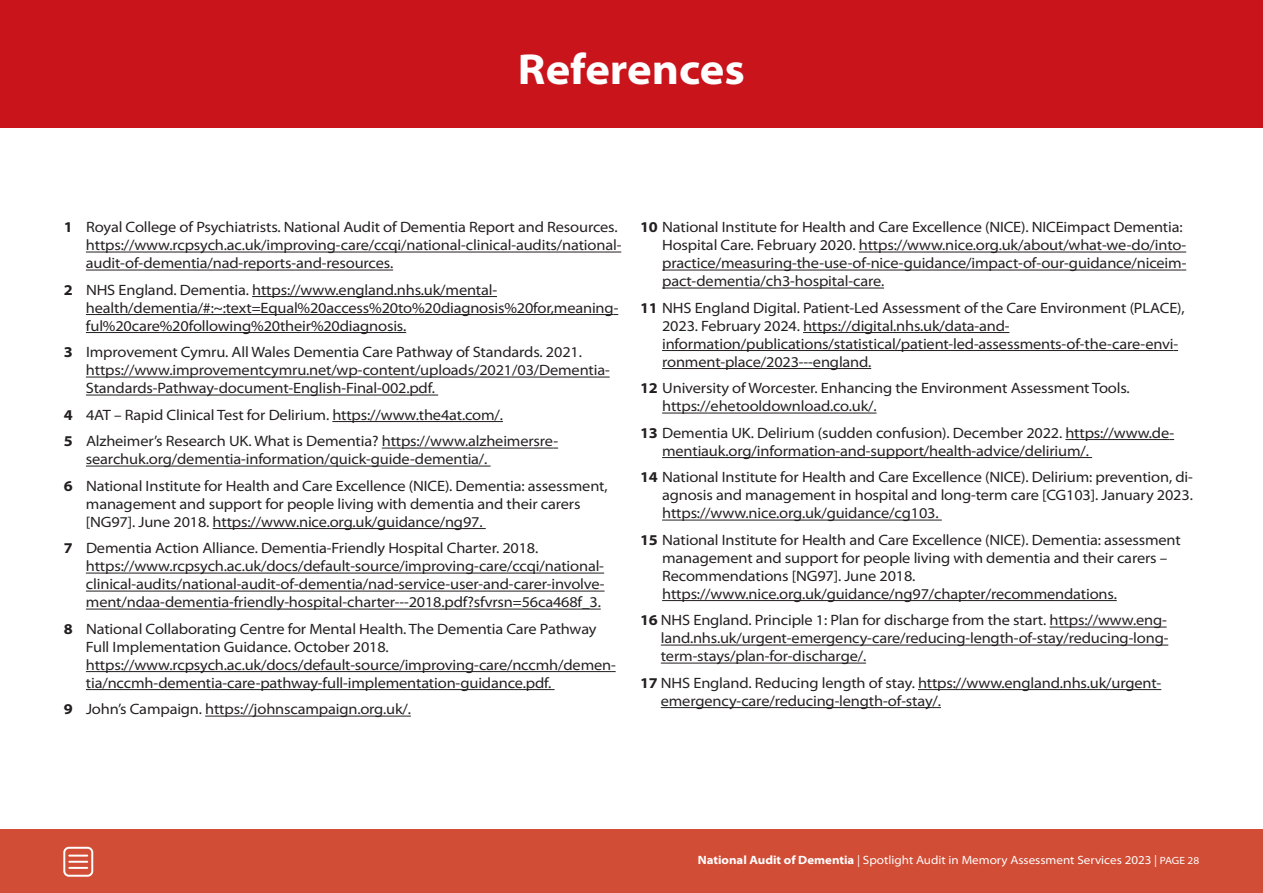
<style>
.page{position:relative;width:1263px;height:893px;background:#fff}
.page>*{position:absolute;margin:0;border:0;box-sizing:border-box;transform-origin:0 0}
.t1{font:700 semi-expanded 43.5px "Myriad Pro";color:#fff}
.t2{font:semi-expanded 15px/18px "Myriad Pro";letter-spacing:-.01em;color:#231f20}
.t3{font:semi-expanded 12px "Myriad Pro";color:#fff}
.s1{font-weight:700}
.s2{font-size:10.5px}
</style>
<div class="page">
<div style="left:0;top:829px;width:1263px;height:64px;background:#d24d36"></div>
<div style="left:63px;top:847px;width:30px;height:30px;border:2px solid #fff;border-radius:5px"></div>
<svg style="left:69px;top:855px;width:18px;height:14px"></svg>
<div style="left:0;top:0;width:1263px;height:128px;background:#ca141c"></div>
<hr style="left:86px;top:252px;width:535px;height:1px;background:#231f20">
<hr style="left:86px;top:270px;width:307px;height:1px;background:#231f20">
<hr style="left:252px;top:296px;width:245px;height:1px;background:#231f20">
<hr style="left:86px;top:314px;width:528px;height:1px;background:#231f20">
<hr style="left:86px;top:332px;width:320px;height:1px;background:#231f20">
<hr style="left:86px;top:377px;width:524px;height:1px;background:#231f20">
<hr style="left:86px;top:395px;width:352px;height:1px;background:#231f20">
<hr style="left:332px;top:421px;width:171px;height:1px;background:#231f20">
<hr style="left:382px;top:448px;width:171px;height:1px;background:#231f20">
<hr style="left:86px;top:466px;width:405px;height:1px;background:#231f20">
<hr style="left:213px;top:528px;width:273px;height:1px;background:#231f20">
<hr style="left:86px;top:573px;width:518px;height:1px;background:#231f20">
<hr style="left:86px;top:591px;width:514px;height:1px;background:#231f20">
<hr style="left:86px;top:609px;width:515px;height:1px;background:#231f20">
<hr style="left:86px;top:671px;width:525px;height:1px;background:#231f20">
<hr style="left:86px;top:689px;width:468px;height:1px;background:#231f20">
<hr style="left:205px;top:716px;width:206px;height:1px;background:#231f20">
<hr style="left:859px;top:252px;width:327px;height:1px;background:#231f20">
<hr style="left:662px;top:270px;width:520px;height:1px;background:#231f20">
<hr style="left:662px;top:288px;width:222px;height:1px;background:#231f20">
<hr style="left:803px;top:332px;width:206px;height:1px;background:#231f20">
<hr style="left:662px;top:350px;width:511px;height:1px;background:#231f20">
<hr style="left:662px;top:368px;width:209px;height:1px;background:#231f20">
<hr style="left:662px;top:413px;width:214px;height:1px;background:#231f20">
<hr style="left:1065px;top:439px;width:104px;height:1px;background:#231f20">
<hr style="left:662px;top:457px;width:430px;height:1px;background:#231f20">
<hr style="left:662px;top:520px;width:280px;height:1px;background:#231f20">
<hr style="left:662px;top:600px;width:455px;height:1px;background:#231f20">
<hr style="left:1049px;top:627px;width:113px;height:1px;background:#231f20">
<hr style="left:661px;top:645px;width:507px;height:1px;background:#231f20">
<hr style="left:661px;top:663px;width:205px;height:1px;background:#231f20">
<hr style="left:918px;top:689px;width:243px;height:1px;background:#231f20">
<hr style="left:661px;top:707px;width:280px;height:1px;background:#231f20">
<h1 class="t1" style="left:518px;top:53px;width:229px">References</h1>
<p class="t2" style="left:86px;top:219px;width:537px;text-indent:-22px"><span class="s1">1</span> Royal College of Psychiatrists. National Audit of Dementia Report and Resources. https://www.rcpsych.ac.uk/improving-care/ccqi/national-clinical-audits/national&shy;audit-of-dementia/nad-reports-and-resources.</p>
<p class="t2" style="left:86px;top:282px;width:534px;text-indent:-22px"><span class="s1">2</span> NHS England. Dementia. https://www.england.nhs.uk/mental&shy;health/dementia/#:~:text=Equal%20access%20to%20diagnosis%20for,meaning&shy;ful%20care%20following%20their%20diagnosis.</p>
<p class="t2" style="left:86px;top:344px;width:525px;text-indent:-22px"><span class="s1">3</span> Improvement Cymru. All Wales Dementia Care Pathway of Standards. 2021. https://www.improvementcymru.net/wp-content/uploads/2021/03/Dementia-<br>Standards-Pathway-document-English-Final-002.pdf.</p>
<p class="t2" style="left:64px;top:403px;width:496px;line-height:26.5px"><span class="s1">4</span> 4AT – Rapid Clinical Test for Delirium. https://www.the4at.com/.<br><span class="s1">5</span> Alzheimer’s Research UK. What is Dementia? https://www.alzheimersre-</p>
<p class="t2" style="left:64px;top:447px;width:545px;line-height:26.5px;text-indent:22px">searchuk.org/dementia-information/quick-guide-dementia/.<br><span class="s1">6</span> National Institute for Health and Care Excellence (NICE). Dementia: assessment,</p>
<p class="t2" style="left:86px;top:496px;width:496px">management and support for people living with dementia and their carers [NG97]. June 2018. https://www.nice.org.uk/guidance/ng97.</p>
<p class="t2" style="left:86px;top:541px;width:520px;text-indent:-22px"><span class="s1">7</span> Dementia Action Alliance. Dementia-Friendly Hospital Charter. 2018. https://www.rcpsych.ac.uk/docs/default-source/improving-care/ccqi/national&shy;clinical-audits/national-audit-of-dementia/nad-service-user-and-carer-involve&shy;ment/ndaa-dementia-friendly-hospital-charter---2018.pdf?sfvrsn=56ca468f_3.</p>
<p class="t2" style="left:86px;top:621px;width:531px;text-indent:-22px"><span class="s1">8</span> National Collaborating Centre for Mental Health. The Dementia Care Pathway Full Implementation Guidance. October 2018. https://www.rcpsych.ac.uk/docs/default-source/improving-care/nccmh/demen&shy;tia/nccmh-dementia-care-pathway-full-implementation-guidance.pdf.</p>
<p class="t2" style="left:64px;top:702px;width:349px"><span class="s1">9</span> John’s Campaign. https://johnscampaign.org.uk/.</p>
<p class="t2" style="left:662px;top:219px;width:526px;text-indent:-22px"><span class="s1">10</span> National Institute for Health and Care Excellence (NICE). NICEimpact Dementia:<br>Hospital Care. February 2020. https://www.nice.org.uk/about/what-we-do/into&shy;practice/measuring-the-use-of-nice-guidance/impact-of-our-guidance/niceim&shy;pact-dementia/ch3-hospital-care.</p>
<p class="t2" style="left:662px;top:300px;width:524px;text-indent:-22px"><span class="s1">11</span> NHS England Digital. Patient-Led Assessment of the Care Environment (PLACE), 2023. February 2024. https://digital.nhs.uk/data-and&shy;information/publications/statistical/patient-led-assessments-of-the-care-envi&shy;ronment-place/2023---england.</p>
<p class="t2" style="left:662px;top:380px;width:469px;text-indent:-22px"><span class="s1">12</span> University of Worcester. Enhancing the Environment Assessment Tools. https://ehetooldownload.co.uk/.</p>
<p class="t2" style="left:662px;top:425px;width:514px;text-indent:-22px"><span class="s1">13</span> Dementia UK. Delirium (sudden confusion). December 2022. https://www.de&shy;mentiauk.org/information-and-support/health-advice/delirium/.</p>
<p class="t2" style="left:662px;top:469px;width:532px;text-align:justify;text-indent:-22px"><span class="s1">14</span> National Institute for Health and Care Excellence (NICE). Delirium: prevention, di&shy;agnosis and management in hospital and long-term care [CG103]. January 2023. https://www.nice.org.uk/guidance/cg103.</p>
<p class="t2" style="left:662px;top:532px;width:520px;text-indent:-22px"><span class="s1">15</span> National Institute for Health and Care Excellence (NICE). Dementia: assessment management and support for people living with dementia and their carers – Recommendations [NG97]. June 2018. https://www.nice.org.uk/guidance/ng97/chapter/recommendations.</p>
<p class="t2" style="left:661px;top:613px;width:509px;text-align:justify;text-indent:-21px"><span class="s1">16</span> NHS England. Principle 1: Plan for discharge from the start. https://www.eng&shy;land.nhs.uk/urgent-emergency-care/reducing-length-of-stay/reducing-long&shy;term-stays/plan-for-discharge/.</p>
<p class="t2" style="left:661px;top:675px;width:502px;text-indent:-21px"><span class="s1">17</span> NHS England. Reducing length of stay. https://www.england.nhs.uk/urgent&shy;emergency-care/reducing-length-of-stay/.</p>
<p class="t3" style="left:698px;top:855px;width:503px"><span class="s1">National Audit of Dementia</span> | Spotlight Audit in Memory Assessment Services 2023 | <span class="s2">PAGE 28</span></p>
</div>
